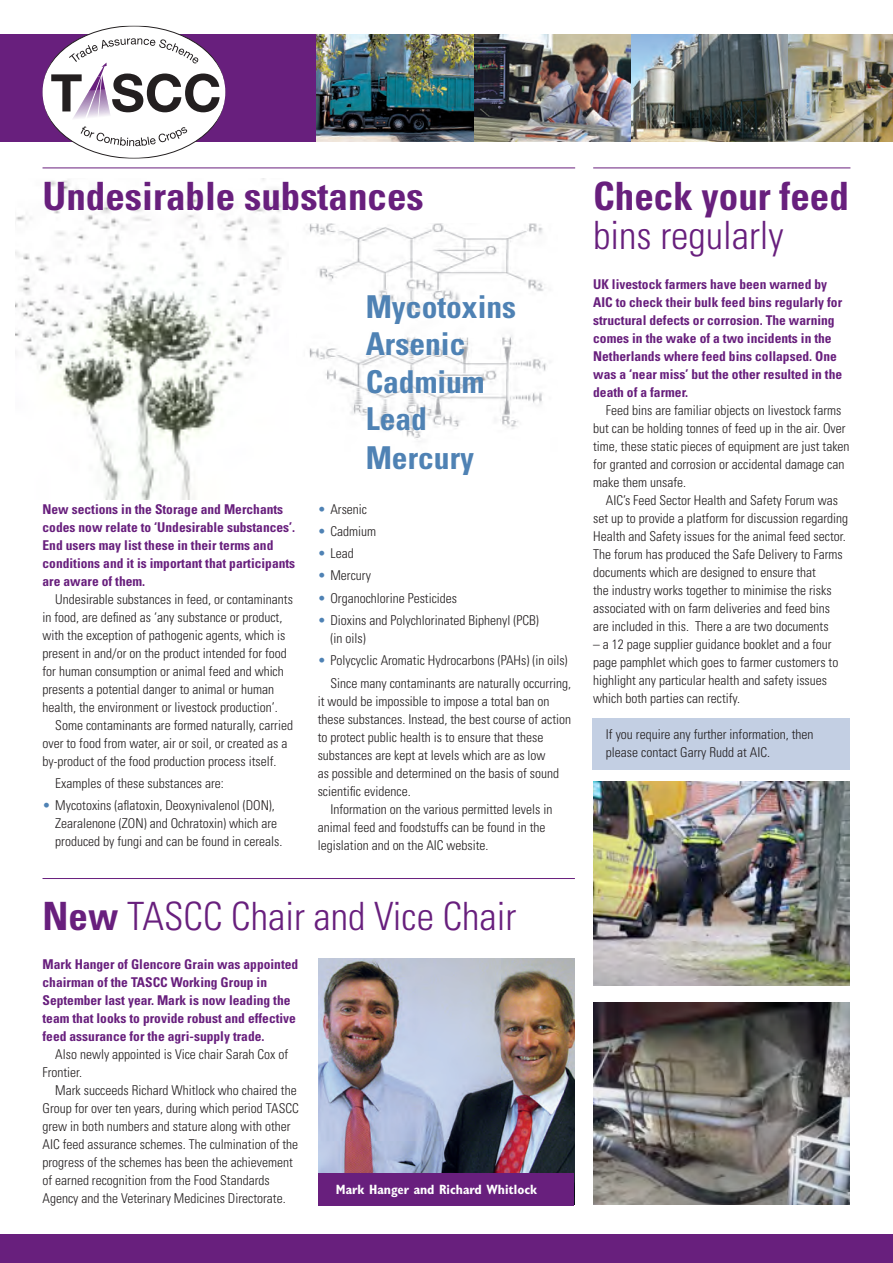
<style>
.page{position:relative;width:893px;height:1263px;background:#fff}
.page>*{position:absolute;margin:0;border:0;box-sizing:border-box;transform-origin:0 0}
.t1{font:700 condensed 39px/39px "Univers";color:#681f7d}
.t2{font:300 condensed 39px "Univers";color:#681f7d}
.t3{font:700 condensed 31.5px/37.5px "Univers";color:#4f82b4}
.t4{font:300 condensed 13.5px/18px "Univers";color:#231f20}
.t5{font:700 condensed 13.5px/18px "Univers";color:#681f7d}
.TEXT{font:700 condensed 13.5px "Gill Sans";color:#fff}
.s1{color:#4f82b4}
.s2{font-weight:700}
.s3{font-weight:300}
</style>
<div class="page">
<img style="left:15px;top:179px;width:268px;height:321px">
<div style="left:592px;top:719px;width:258px;height:51px;background:#c3cfe3"></div>
<div style="left:0;top:1234px;width:893px;height:29px;background:#681f7d"></div>
<div style="left:0;top:34px;width:893px;height:108px;background:#681f7d"></div>
<img style="left:317px;top:34px;width:157px;height:108px">
<img style="left:474px;top:34px;width:158px;height:108px">
<img style="left:632px;top:34px;width:157px;height:108px">
<img style="left:789px;top:34px;width:104px;height:108px">
<svg style="left:43px;top:26px;width:182px;height:133px"></svg>
<hr style="left:43px;top:878px;width:532px;height:1px;background:#681f7d">
<hr style="left:43px;top:168px;width:532px;height:1px;background:#681f7d">
<hr style="left:593px;top:168px;width:257px;height:1px;background:#681f7d">
<img style="left:318px;top:958px;width:257px;height:247px">
<img style="left:593px;top:781px;width:256px;height:205px">
<img style="left:593px;top:1003px;width:256px;height:202px">
<div style="left:319px;top:1173px;width:255px;height:32px;background:#681f7d"></div>
<img style="left:308px;top:224px;width:238px;height:214px">
<p class="t1" style="left:43px;top:176px;width:383px">Undesirable substances</p>
<p class="t5" style="left:43px;top:500px;width:254px">New sections in the Storage and Merchants codes now relate to ‘Undesirable substances’.<br>End users may list these in their terms and conditions and it is important that participants are aware of them.</p>
<p class="t4" style="left:43px;top:590px;width:252px;text-indent:13px">Undesirable substances in feed, or contaminants in food, are defined as ‘any substance or product, with the exception of pathogenic agents, which is present in and/or on the product intended for food for human consumption or animal feed and which presents a potential danger to animal or human health, the environment or livestock production’.</p>
<p class="t4" style="left:43px;top:716px;width:252px;text-indent:13px">Some contaminants are formed naturally, carried over to food from water, air or soil, or created as a by-product of the food production process itself.</p>
<p class="t4" style="left:55px;top:774px;width:170px">Examples of these substances are:</p>
<p class="t4" style="left:55px;top:796px;width:229px;text-indent:-13px"><span class="s1">•</span> Mycotoxins (aflatoxin, Deoxynivalenol (DON),<br>Zearalenone (ZON) and Ochratoxin) which are produced by fungi and can be found in cereals.</p>
<p class="t3" style="left:366px;top:287px;width:152px">Mycotoxins<br>Arsenic</p>
<p class="t3" style="left:366px;top:362px;width:121px">Cadmium</p>
<p class="t3" style="left:366px;top:400px;width:63px">Lead</p>
<p class="t3" style="left:366px;top:439px;width:110px">Mercury</p>
<p class="t4" style="left:318px;top:500px;width:51px"><span class="s1">•</span> Arsenic</p>
<p class="t4" style="left:318px;top:522px;width:60px"><span class="s1">•</span> Cadmium</p>
<p class="t4" style="left:318px;top:544px;width:37px"><span class="s1">•</span> Lead</p>
<p class="t4" style="left:318px;top:566px;width:55px"><span class="s1">•</span> Mercury</p>
<p class="t4" style="left:318px;top:589px;width:141px"><span class="s1">•</span> Organochlorine Pesticides</p>
<p class="t4" style="left:330px;top:611px;width:210px;text-indent:-13px"><span class="s1">•</span> Dioxins and Polychlorinated Biphenyl (PCB) (in oils)</p>
<p class="t4" style="left:318px;top:651px;width:251px"><span class="s1">•</span> Polycyclic Aromatic Hydrocarbons (PAHs) (in oils)</p>
<p class="t4" style="left:318px;top:673px;width:255px;text-indent:13px">Since many contaminants are naturally occurring, it would be impossible to impose a total ban on these substances. Instead, the best course of action to protect public health is to ensure that these substances are kept at levels which are as low<br>as possible and determined on the basis of sound scientific evidence.</p>
<p class="t4" style="left:318px;top:799px;width:236px;text-indent:13px">Information on the various permitted levels in animal feed and foodstuffs can be found in the legislation and on the AIC website.</p>
<p class="t2" style="left:43px;top:893px;width:475px"><span class="s2">New</span> TASCC Chair and Vice Chair</p>
<p class="t5" style="left:43px;top:955px;width:257px">Mark Hanger of Glencore Grain was appointed chairman of the TASCC Working Group in September last year. Mark is now leading the team that looks to provide robust and effective feed assurance for the agri-supply trade.</p>
<p class="t4" style="left:43px;top:1045px;width:247px;text-indent:13px">Also newly appointed is Vice chair Sarah Cox of<br>Frontier.</p>
<p class="t4" style="left:43px;top:1081px;width:258px;text-indent:13px">Mark succeeds Richard Whitlock who chaired the Group for over ten years, during which period TASCC grew in both numbers and stature along with other AIC feed assurance schemes. The culmination of the progress of the schemes has been the achievement of earned recognition from the Food Standards Agency and the Veterinary Medicines Directorate.</p>
<p class="TEXT" style="left:336px;top:1181px;width:203px">Mark Hanger and Richard Whitlock</p>
<p class="t1" style="left:593px;top:176px;width:257px">Check your feed <span class="s3">bins regularly</span></p>
<p class="t5" style="left:593px;top:275px;width:250px">UK livestock farmers have been warned by AIC to check their bulk feed bins regularly for structural defects or corrosion. The warning comes in the wake of a two incidents in the Netherlands where feed bins collapsed. One was a ‘near miss’ but the other resulted in the death of a farmer.</p>
<p class="t4" style="left:593px;top:401px;width:258px;text-indent:13px">Feed bins are familiar objects on livestock farms but can be holding tonnes of feed up in the air. Over time, these static pieces of equipment are just taken for granted and corrosion or accidental damage can make them unsafe.</p>
<p class="t4" style="left:593px;top:491px;width:256px;text-indent:13px">AIC’s Feed Sector Health and Safety Forum was set up to provide a platform for discussion regarding Health and Safety issues for the animal feed sector.<br>The forum has produced the Safe Delivery to Farms documents which are designed to ensure that<br>the industry works together to minimise the risks associated with on farm deliveries and feed bins are included in this. There a are two documents</p>
<p class="t4" style="left:593px;top:635px;width:247px">– a 12 page supplier guidance booklet and a four page pamphlet which goes to farmer customers to highlight any particular health and safety issues which both parties can rectify.</p>
<p class="t4" style="left:606px;top:725px;width:209px">If you require any further information, then please contact Garry Rudd at AIC.</p>
</div>
